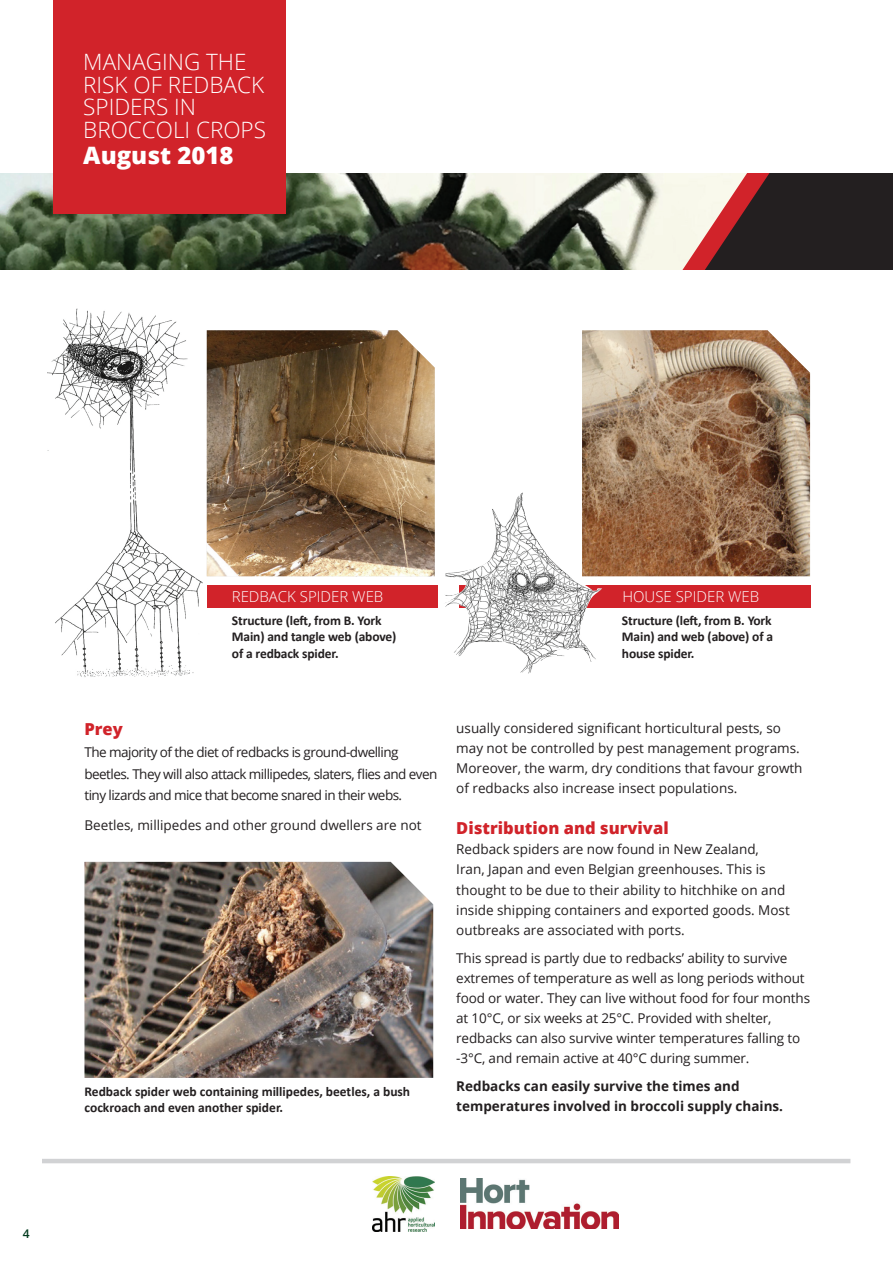
<style>
.page{position:relative;width:893px;height:1263px;background:#fff}
.page>*{position:absolute;margin:0;border:0;box-sizing:border-box;transform-origin:0 0}
.t1{font:800 24px "Open Sans";color:#fff}
.t2{font:300 22.5px/22.5px "Open Sans";color:#fff}
.t3{font:800 16.5px "Open Sans";color:#d1232a}
.t4{font:300 15px "Open Sans";color:#fff}
.t5{font:13.5px/20.1px "Open Sans";color:#231f20}
.t6{font:700 13.5px/16.2px "Calibri";letter-spacing:-.01em;color:#231f20}
.t7{font:13.5px/21.8px "Open Sans";letter-spacing:-.04em;color:#231f20}
.t8{font:700 13.5px/20.1px "Open Sans";color:#231f20}
.t9{font:600 12px "Open Sans";color:#003a1d}
</style>
<div class="page">
<img style="left:0;top:173px;width:414px;height:97px">
<svg style="left:414px;top:173px;width:479px;height:97px;background:#5e5d55"></svg>
<svg style="left:645px;top:173px;width:139px;height:97px;background:#a68984"></svg>
<div style="left:53px;top:0;width:233px;height:214px;background:#d1232a"></div>
<hr style="left:42px;top:1159px;width:808px;height:4px;background:#d1d2d4">
<img style="left:372px;top:1177px;width:62px;height:54px">
<img style="left:460px;top:1178px;width:158px;height:51px">
<img style="left:85px;top:862px;width:348px;height:216px">
<img style="left:582px;top:330px;width:228px;height:246px">
<div style="left:85px;top:585px;width:353px;height:22px;background:#d1232a"></div>
<div style="left:459px;top:585px;width:351px;height:22px;background:#d1232a"></div>
<img style="left:445px;top:492px;width:157px;height:182px">
<img style="left:48px;top:308px;width:158px;height:369px">
<img style="left:207px;top:330px;width:228px;height:246px">
<h2 class="t2" style="left:83px;top:50px;width:184px">MANAGING THE<br>RISK OF REDBACK<br>SPIDERS IN<br>BROCCOLI CROPS</h2>
<h1 class="t1" style="left:83px;top:137px;width:152px">August 2018</h1>
<p class="t9" style="left:23px;top:1225px;width:8px">4</p>
<p class="t4" style="left:232px;top:586px;width:153px">REDBACK SPIDER WEB</p>
<p class="t4" style="left:622px;top:586px;width:138px">HOUSE SPIDER WEB</p>
<p class="t6" style="left:232px;top:612px;width:166px">Structure (left, from B. York<br>Main) and tangle web (above) of a redback spider.</p>
<p class="t6" style="left:622px;top:612px;width:153px;text-align:justify">Structure (left, from B. York Main) and web (above) of a house spider.</p>
<p class="t3" style="left:84px;top:717px;width:40px">Prey</p>
<p class="t7" style="left:84px;top:741px;width:354px">The majority of the diet of redbacks is ground-dwelling beetles. They will also attack millipedes, slaters, flies and even tiny lizards and mice that become snared in their webs.</p>
<p class="t5" style="left:84px;top:814px;width:339px">Beetles, millipedes and other ground dwellers are not</p>
<p class="t6" style="left:84px;top:1083px;width:327px">Redback spider web containing millipedes, beetles, a bush cockroach and even another spider.</p>
<p class="t5" style="left:456px;top:717px;width:348px">usually considered significant horticultural pests, so may not be controlled by pest management programs.<br>Moreover, the warm, dry conditions that favour growth of redbacks also increase insect populations.</p>
<p class="t3" style="left:456px;top:815px;width:214px">Distribution and survival</p>
<p class="t5" style="left:456px;top:839px;width:335px">Redback spiders are now found in New Zealand, Iran, Japan and even Belgian greenhouses. This is thought to be due to their ability to hitchhike on and inside shipping containers and exported goods. Most outbreaks are associated with ports.</p>
<p class="t5" style="left:456px;top:947px;width:355px">This spread is partly due to redbacks’ ability to survive extremes of temperature as well as long periods without food or water. They can live without food for four months at 10°C, or six weeks at 25°C. Provided with shelter, redbacks can also survive winter temperatures falling to -3°C, and remain active at 40°C during summer.</p>
<p class="t8" style="left:456px;top:1076px;width:328px">Redbacks can easily survive the times and temperatures involved in broccoli supply chains.</p>
</div>
